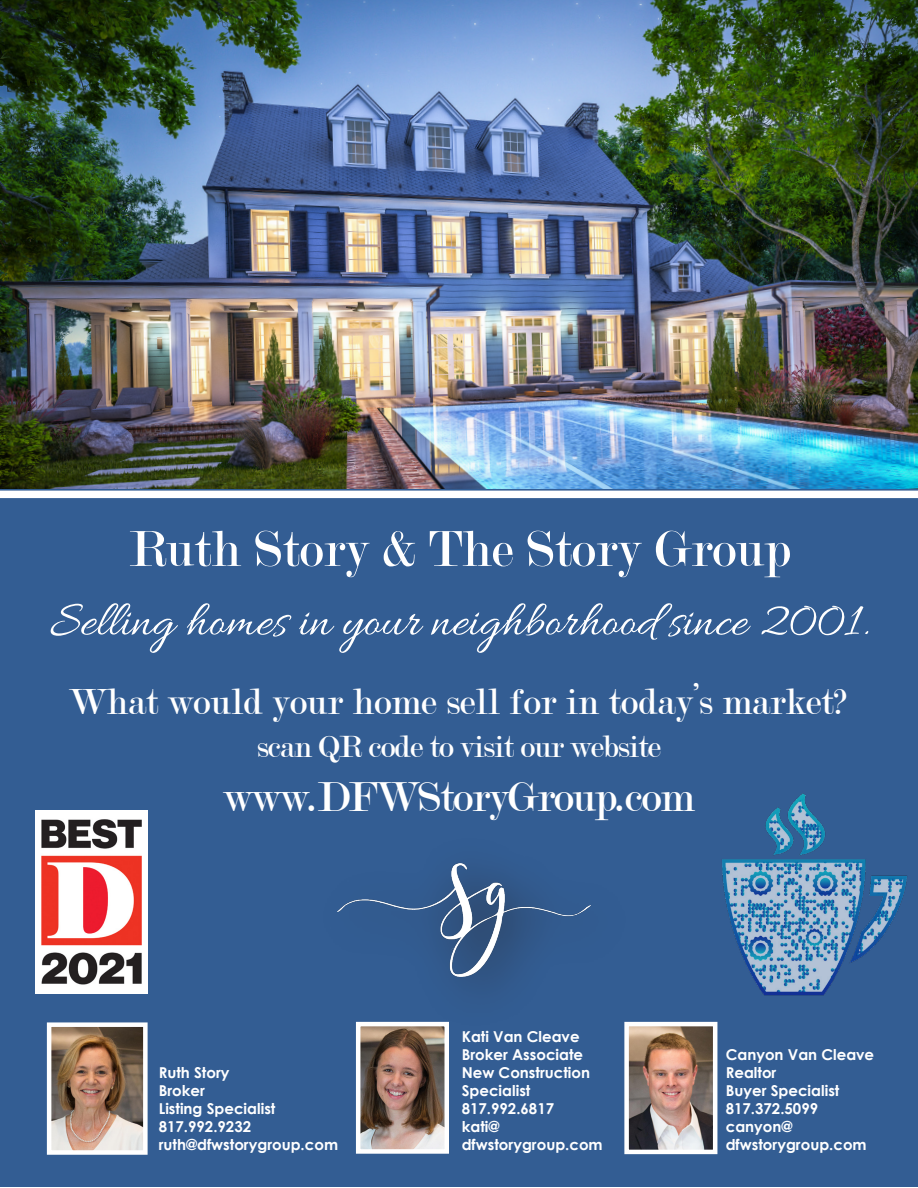
<style>
.page{position:relative;width:918px;height:1188px;background:#fff}
.page>*{position:absolute;margin:0;border:0;box-sizing:border-box;transform-origin:0 0}
.t1{font:54px "Modern";color:#fff}
.t2{font:51px "Allura";color:#fff}
.t3{font:45px "Modern";letter-spacing:-.025em;color:#fff}
.t4{font:39px "Modern";color:#fff}
.t5{font:33px "Modern";letter-spacing:-.025em;color:#fff}
.t6{font:700 15px/18px "Century Gothic";color:#fff}
</style>
<div class="page">
<img style="left:0;top:0;width:918px;height:489px">
<div style="left:0;top:489px;width:918px;height:698px;background:#335d93"></div>
<img style="left:52px;top:1027px;width:91px;height:123px">
<div style="left:47px;top:1022px;width:101px;height:133px;border:4px solid #fff"></div>
<img style="left:629px;top:1027px;width:83px;height:122px">
<div style="left:624px;top:1022px;width:93px;height:132px;border:4px solid #fff"></div>
<img style="left:361px;top:1029px;width:83px;height:120px">
<div style="left:356px;top:1022px;width:93px;height:132px;border:4px solid #fff"></div>
<div style="left:0;top:491px;width:918px;height:7px;background:#fff"></div>
<div style="left:312px;top:832px;width:324px;height:197px;background:#335d93"></div>
<img style="left:338px;top:863px;width:253px;height:122px">
<img style="left:722px;top:793px;width:185px;height:203px">
<img style="left:35px;top:811px;width:112px;height:183px">
<p class="t1" style="left:129px;top:522px;width:663px">Ruth Story &amp; The Story Group</p>
<p class="t2" style="left:50px;top:593px;width:821px">Selling homes in your neighborhood since 2001.</p>
<p class="t4" style="left:69px;top:682px;width:782px">What would your home sell for in today’s market?</p>
<p class="t5" style="left:257px;top:730px;width:405px">scan QR code to visit our website</p>
<p class="t3" style="left:223px;top:775px;width:473px">www.DFWStoryGroup.com</p>
<p class="t6" style="left:159px;top:1063px;width:181px">Ruth Story<br>Broker<br>Listing Specialist<br>817.992.9232 ruth@dfwstorygroup.com</p>
<p class="t6" style="left:462px;top:1027px;width:143px">Kati Van Cleave<br>Broker Associate<br>New Construction<br>Specialist<br>817.992.6817<br>kati@ dfwstorygroup.com</p>
<p class="t6" style="left:726px;top:1045px;width:150px">Canyon Van Cleave<br>Realtor<br>Buyer Specialist<br>817.372.5099 canyon@ dfwstorygroup.com</p>
</div>
